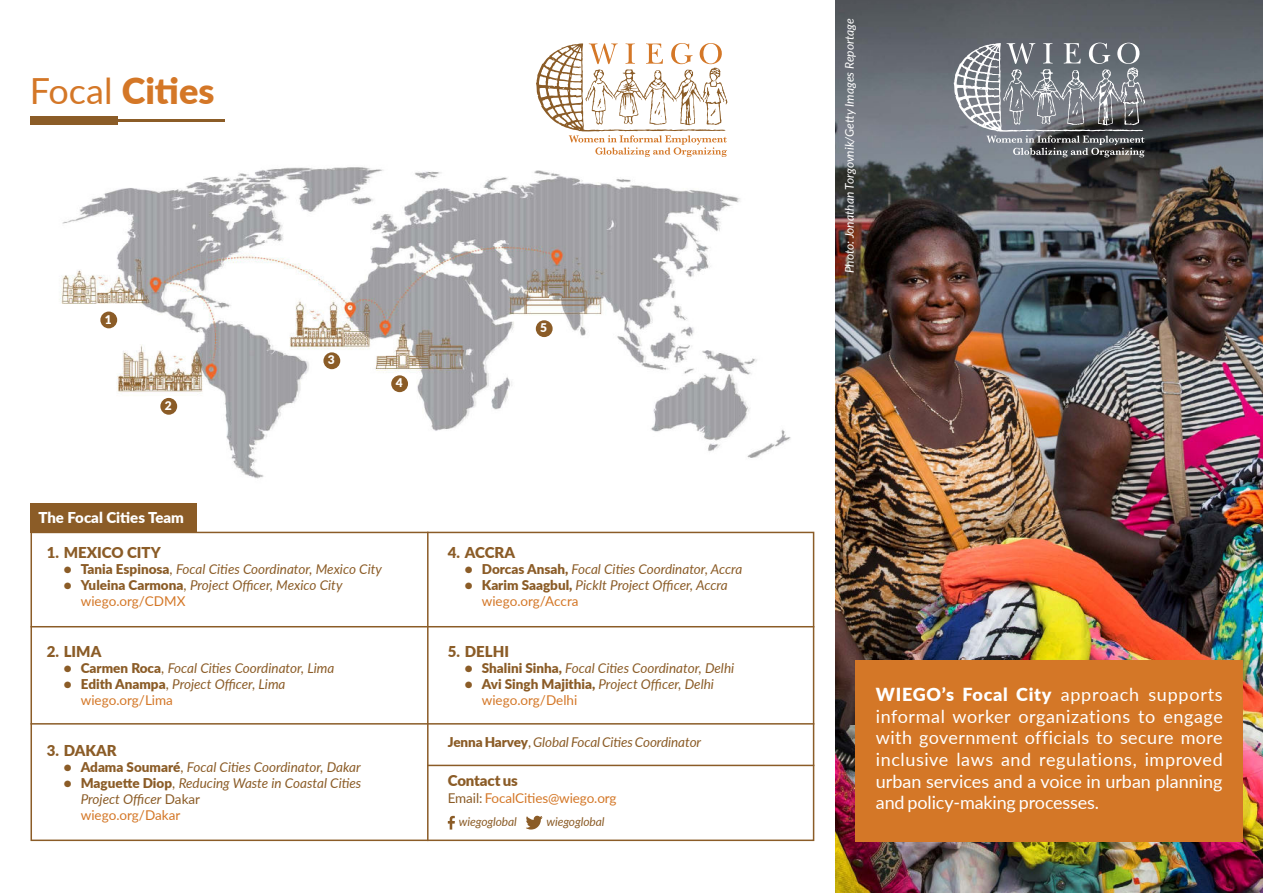
<style>
.page{position:relative;width:1263px;height:893px;background:#fff}
.page>*{position:absolute;margin:0;border:0;box-sizing:border-box;transform-origin:0 0}
.t1{font:900 36px "Lato";color:#d47727}
.t2{font:18px/21.6px "Lato";letter-spacing:-.01em;color:#fff;text-align:justify}
.t3{font:900 15px "Lato";color:#8b5c27}
.t4{font:900 15px "Lato";color:#fff}
.t5{font:italic 13.5px/16.2px "Lato";color:#8b5c27}
.t6{font:13.5px "Lato";letter-spacing:-.01em;color:#d47727}
.t7{font:italic 12px "Lato";color:#fff}
.t8{font:italic 12px "Lato";letter-spacing:-.005em;color:#8b5c27}
.t9{font:900 12px "Lato";color:#fff}
.s1{font-weight:400}
.s2{font-weight:900;font-style:normal}
.s3{font-style:normal}
.s4{font-style:normal;color:#d47727}
.s5{color:#8b5c27}
.s6{font-weight:900}
</style>
<div class="page">
<img style="left:835px;top:0;width:428px;height:893px">
<svg style="left:536px;top:43px;width:191px;height:114px"></svg>
<div style="left:31px;top:117px;width:87px;height:8px;background:#8b5c27"></div>
<hr style="left:118px;top:120px;width:106px;height:2px;background:#8b5c27">
<div style="left:855px;top:660px;width:388px;height:181px;background:#d47727"></div>
<img style="left:60px;top:167px;width:731px;height:312px">
<div style="left:100px;top:312px;width:17px;height:16px;background:#8b5c27;border-radius:50%"></div>
<div style="left:160px;top:398px;width:17px;height:17px;background:#8b5c27;border-radius:50%"></div>
<div style="left:323px;top:352px;width:17px;height:17px;background:#8b5c27;border-radius:50%"></div>
<div style="left:391px;top:375px;width:17px;height:17px;background:#8b5c27;border-radius:50%"></div>
<div style="left:536px;top:320px;width:17px;height:17px;background:#8b5c27;border-radius:50%"></div>
<div style="left:31px;top:504px;width:166px;height:29px;background:#8b5c27"></div>
<svg style="left:448px;top:816px;width:7px;height:13px"></svg>
<svg style="left:526px;top:816px;width:17px;height:13px"></svg>
<hr style="left:427px;top:532px;width:1px;height:309px;background:#8b5c27">
<hr style="left:427px;top:765px;width:387px;height:1px;background:#8b5c27">
<div style="left:31px;top:532px;width:783px;height:309px;border:2px solid #8b5c27"></div>
<hr style="left:31px;top:626px;width:783px;height:1px;background:#8b5c27">
<hr style="left:31px;top:723px;width:783px;height:2px;background:#8b5c27">
<svg style="left:954px;top:43px;width:191px;height:114px;background:#80848a"></svg>
<h1 class="t1" style="left:30px;top:63px;width:186px"><span class="s1">Focal</span> Cities</h1>
<p class="t9" style="left:105px;top:315px;width:8px">1</p>
<p class="t9" style="left:165px;top:401px;width:8px">2</p>
<p class="t9" style="left:328px;top:355px;width:8px">3</p>
<p class="t9" style="left:396px;top:378px;width:8px">4</p>
<p class="t4" style="left:38px;top:507px;width:147px">The Focal Cities Team</p>
<p class="t3" style="left:47px;top:541px;width:115px">1. MEXICO CITY</p>
<p class="t5" style="left:64px;top:560px;width:320px"><span class="s2">• Tania Espinosa</span><span class="s3">,</span> Focal Cities Coordinator, Mexico City</p>
<p class="t5" style="left:81px;top:576px;width:263px;text-indent:-17px"><span class="s2">• Yuleina Carmona</span><span class="s3">,</span> Project Officer, Mexico City <span class="s4">wiego.org/CDMX</span></p>
<p class="t3" style="left:47px;top:640px;width:56px">2. LIMA</p>
<p class="t5" style="left:64px;top:659px;width:272px"><span class="s2">• Carmen Roca</span><span class="s3">,</span> Focal Cities Coordinator, Lima</p>
<p class="t5" style="left:81px;top:675px;width:206px;text-indent:-17px"><span class="s2">• Edith Anampa</span><span class="s3">,</span> Project Officer, Lima <span class="s4">wiego.org/Lima</span></p>
<p class="t3" style="left:47px;top:739px;width:71px">3. DAKAR</p>
<p class="t5" style="left:64px;top:758px;width:298px"><span class="s2">• Adama Soumaré</span><span class="s3">,</span> Focal Cities Coordinator, Dakar</p>
<p class="t5" style="left:81px;top:774px;width:282px;text-indent:-17px"><span class="s2">• Maguette Diop</span><span class="s3">,</span> Reducing Waste in Coastal Cities<br>Project Officer <span class="s3">Dakar<br></span><span class="s4">wiego.org/Dakar</span></p>
<p class="t9" style="left:540px;top:323px;width:8px">5</p>
<p class="t3" style="left:448px;top:541px;width:69px">4. ACCRA</p>
<p class="t5" style="left:465px;top:560px;width:279px"><span class="s2">• Dorcas Ansah,</span> Focal Cities Coordinator, Accra</p>
<p class="t5" style="left:482px;top:576px;width:247px;text-indent:-17px"><span class="s2">• Karim Saagbul,</span> PickIt Project Officer, Accra <span class="s4">wiego.org/Accra</span></p>
<p class="t3" style="left:448px;top:640px;width:63px">5. DELHI</p>
<p class="t5" style="left:465px;top:659px;width:271px"><span class="s2">• Shalini Sinha,</span> Focal Cities Coordinator, Delhi</p>
<p class="t5" style="left:482px;top:675px;width:234px;text-indent:-17px"><span class="s2">• Avi Singh Majithia,</span> Project Officer, Delhi <span class="s4">wiego.org/Delhi</span></p>
<p class="t5" style="left:448px;top:733px;width:255px"><span class="s2">Jenna Harvey</span><span class="s3">,</span> Global Focal Cities Coordinator</p>
<p class="t3" style="left:448px;top:775px;width:72px">Contact us</p>
<p class="t6" style="left:448px;top:788px;width:170px"><span class="s5">Email:</span> FocalCities@wiego.org</p>
<p class="t8" style="left:459px;top:813px;width:60px">wiegoglobal</p>
<p class="t8" style="left:546px;top:813px;width:60px">wiegoglobal</p>
<p class="t7" style="left:841px;top:273px;width:257px;rotate:-90deg">Photo: Jonathan Torgovnik/Getty Images Reportage</p>
<p class="t2" style="left:876px;top:685px;width:348px"><span class="s6">WIEGO’s Focal City</span> approach supports informal worker organizations to engage with government officials to secure more inclusive laws and regulations, improved urban services and a voice in urban planning and policy-making processes.</p>
</div>
